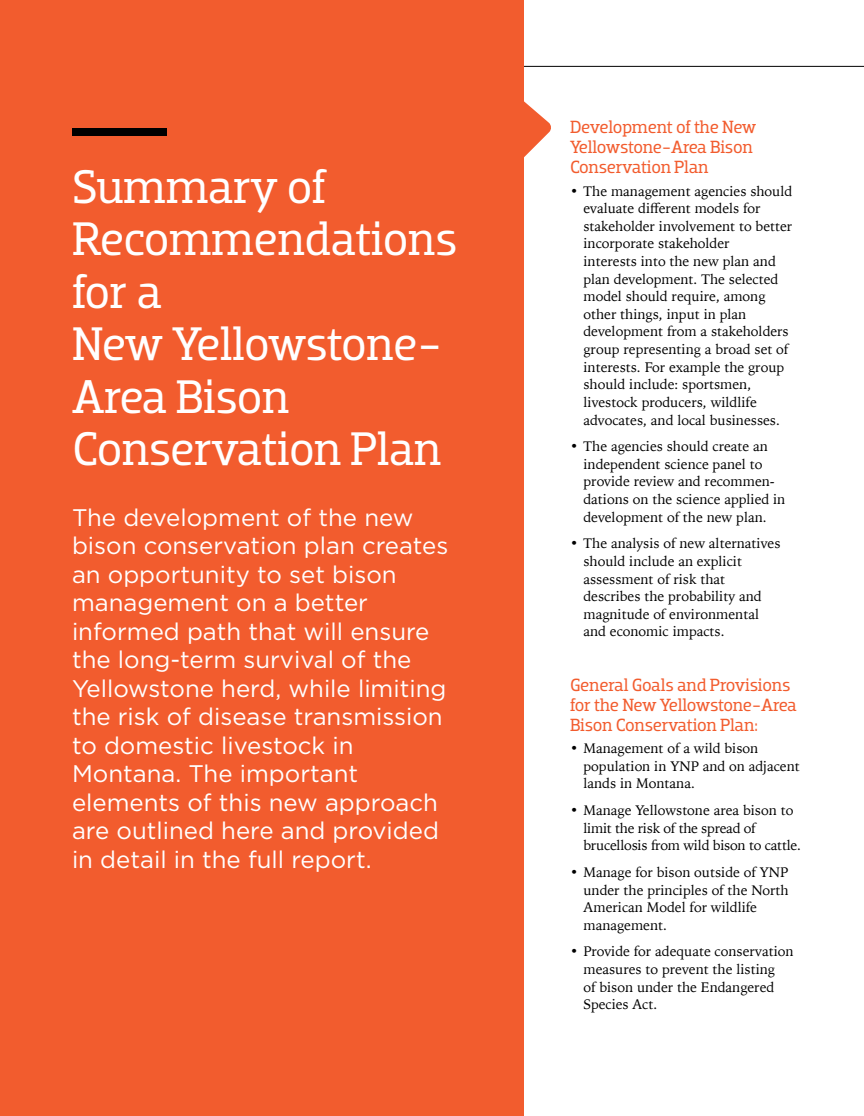
<style>
.page{position:relative;width:864px;height:1116px;background:#fff}
.page>*{position:absolute;margin:0;border:0;box-sizing:border-box;transform-origin:0 0}
.t1{font:48px/52.5px "Dobra Slab";letter-spacing:-.015em;color:#fff}
.t2{font:24px/28.5px "Gotham";color:#fff}
.t3{font:18px/20.2px "Dobra Slab";letter-spacing:-.015em;color:#f25c2e}
.t4{font:13.8px/17.5px "Iowan Old Style";color:#000}
</style>
<div class="page">
<svg style="left:523px;top:66px;width:341px;height:1px"></svg>
<div style="left:0;top:0;width:523px;height:1116px;background:#f25c2e"></div>
<div style="left:72px;top:128px;width:95px;height:8px;background:#000"></div>
<svg style="left:523px;top:78px;width:28px;height:106px"></svg>
<h1 class="t1" style="left:72px;top:160px;width:387px">Summary of<br>Recommendations for a<br>New Yellowstone-<br>Area Bison<br>Conservation Plan</h1>
<p class="t2" style="left:72px;top:503px;width:378px">The development of the new bison conservation plan creates an opportunity to set bison management on a better informed path that will ensure the long-term survival of the<br>Yellowstone herd, while limiting the risk of disease transmission to domestic livestock in<br>Montana. The important elements of this new approach are outlined here and provided in detail in the full report.</p>
<h3 class="t3" style="left:570px;top:117px;width:188px">Development of the New<br>Yellowstone-Area Bison<br>Conservation Plan</h3>
<p class="t4" style="left:584px;top:181px;width:210px;text-indent:-14px">• The management agencies should evaluate different models for stakeholder involvement to better incorporate stakeholder<br>interests into the new plan and plan development. The selected model should require, among other things, input in plan development from a stakeholders group representing a broad set of interests. For example the group should include: sportsmen, livestock producers, wildlife advocates, and local businesses.</p>
<p class="t4" style="left:584px;top:437px;width:203px;text-indent:-14px">• The agencies should create an independent science panel to provide review and recommen&shy;dations on the science applied in development of the new plan.</p>
<p class="t4" style="left:584px;top:534px;width:198px;text-indent:-14px">• The analysis of new alternatives should include an explicit assessment of risk that describes the probability and magnitude of environmental and economic impacts.</p>
<h3 class="t3" style="left:570px;top:674px;width:228px">General Goals and Provisions for the New Yellowstone-Area<br>Bison Conservation Plan:</h3>
<p class="t4" style="left:584px;top:739px;width:218px;text-indent:-14px">• Management of a wild bison population in YNP and on adjacent lands in Montana.</p>
<p class="t4" style="left:584px;top:801px;width:219px;text-indent:-14px">• Manage Yellowstone area bison to limit the risk of the spread of brucellosis from wild bison to cattle.</p>
<p class="t4" style="left:584px;top:863px;width:207px;text-indent:-14px">• Manage for bison outside of YNP under the principles of the North<br>American Model for wildlife management.</p>
<p class="t4" style="left:584px;top:942px;width:212px;text-indent:-14px">• Provide for adequate conservation measures to prevent the listing<br>of bison under the Endangered<br>Species Act.</p>
</div>
